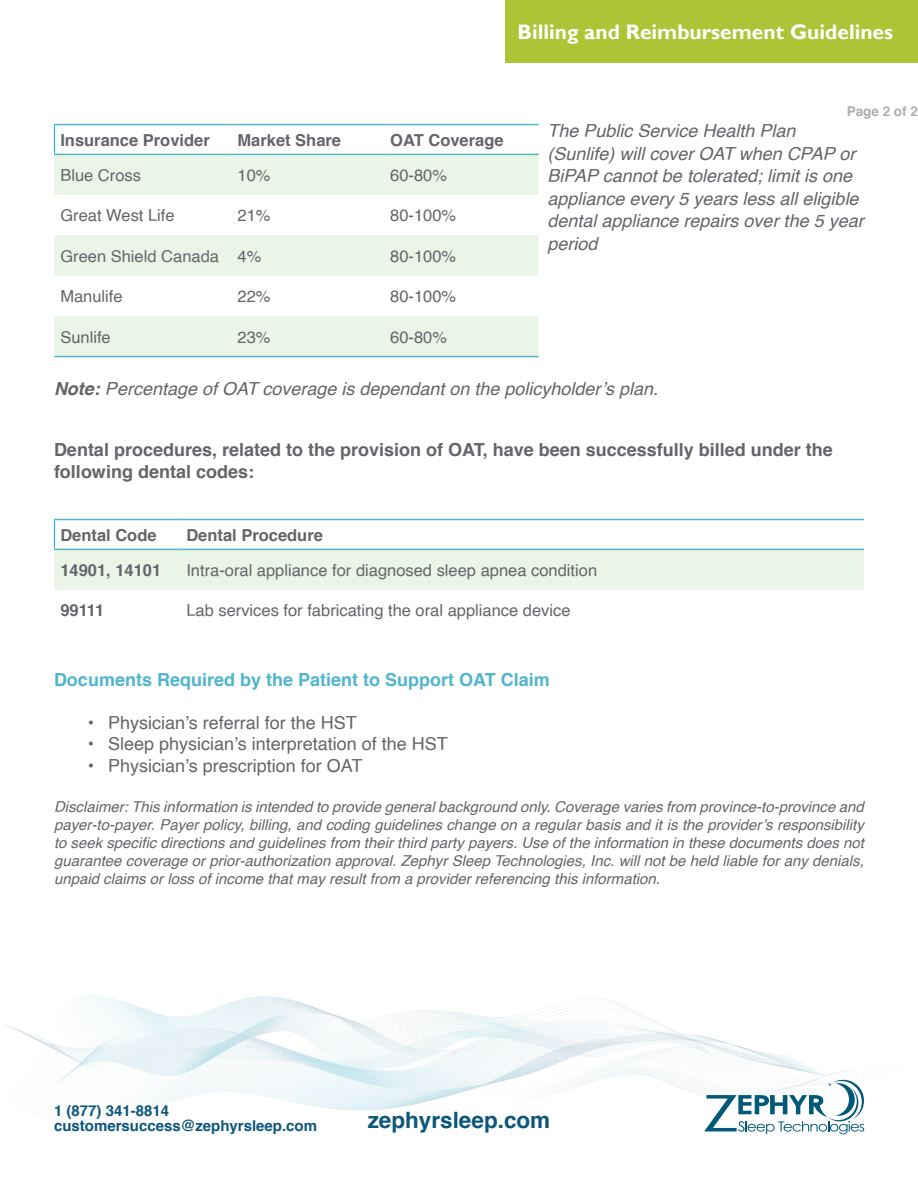
<style>
.page{position:relative;width:918px;height:1188px;background:#fff}
.page>*{position:absolute;margin:0;border:0;box-sizing:border-box;transform-origin:0 0}
.t1{font:700 22.5px "Helvetica";color:#0c567c}
.t2{font:700 21px "Gill Sans";color:#fff}
.t3{font:italic 18px/22.5px "Helvetica";color:#64656a}
.t4{font:700 18px/21.6px "Helvetica";color:#64656a}
.t5{font:18px "Helvetica";color:#64656a}
.t6{font:700 18px "Helvetica";color:#51b5cc}
.t7{font:16.5px "Helvetica";color:#64656a}
.t8{font:700 16.5px "Helvetica";color:#64656a}
.t9{font:italic 15px/18px "Helvetica";color:#64656a;text-align:justify}
.t10{font:700 15px/15px "Helvetica";color:#0c567c}
.t11{font:700 13.5px "Helvetica";color:#b0adaf}
.s1{font-weight:700}
</style>
<div class="page">
<img style="left:6px;top:995px;width:859px;height:140px">
<div style="left:505px;top:0;width:413px;height:62px;background:#aec437"></div>
<svg style="left:704px;top:1080px;width:160px;height:54px"></svg>
<svg style="left:54px;top:155px;width:485px;height:201px;fill:#eaf4e7"></svg>
<svg style="left:54px;top:125px;width:1px;height:29px"></svg>
<hr style="left:54px;top:124px;width:177px;height:1px;background:#51b5cc">
<hr style="left:231px;top:124px;width:153px;height:1px;background:#51b5cc">
<hr style="left:384px;top:124px;width:155px;height:1px;background:#51b5cc">
<hr style="left:54px;top:154px;width:177px;height:1px;background:#51b5cc">
<hr style="left:231px;top:154px;width:153px;height:1px;background:#51b5cc">
<hr style="left:384px;top:154px;width:155px;height:1px;background:#51b5cc">
<hr style="left:54px;top:356px;width:177px;height:1px;background:#51b5cc">
<hr style="left:231px;top:356px;width:153px;height:1px;background:#51b5cc">
<hr style="left:384px;top:356px;width:155px;height:1px;background:#51b5cc">
<svg style="left:54px;top:520px;width:810px;height:70px"></svg>
<hr style="left:54px;top:519px;width:126px;height:1px;background:#51b5cc">
<hr style="left:180px;top:519px;width:684px;height:1px;background:#51b5cc">
<hr style="left:54px;top:549px;width:126px;height:1px;background:#51b5cc">
<hr style="left:180px;top:549px;width:684px;height:1px;background:#51b5cc">
<h2 class="t2" style="left:517px;top:20px;width:377px">Billing and Reimbursement Guidelines</h2>
<p class="t8" style="left:60px;top:127px;width:151px">Insurance Provider</p>
<p class="t8" style="left:237px;top:127px;width:105px">Market Share</p>
<p class="t8" style="left:390px;top:127px;width:115px">OAT Coverage</p>
<p class="t7" style="left:60px;top:162px;width:82px">Blue Cross</p>
<p class="t7" style="left:237px;top:162px;width:35px">10%</p>
<p class="t7" style="left:390px;top:162px;width:58px">60-80%</p>
<p class="t7" style="left:60px;top:203px;width:116px">Great West Life</p>
<p class="t7" style="left:237px;top:203px;width:35px">21%</p>
<p class="t7" style="left:390px;top:203px;width:68px">80-100%</p>
<p class="t7" style="left:60px;top:243px;width:160px">Green Shield Canada</p>
<p class="t7" style="left:237px;top:243px;width:25px">4%</p>
<p class="t7" style="left:390px;top:243px;width:68px">80-100%</p>
<p class="t7" style="left:60px;top:284px;width:64px">Manulife</p>
<p class="t7" style="left:237px;top:284px;width:35px">22%</p>
<p class="t7" style="left:390px;top:284px;width:68px">80-100%</p>
<p class="t7" style="left:60px;top:324px;width:52px">Sunlife</p>
<p class="t7" style="left:237px;top:324px;width:35px">23%</p>
<p class="t7" style="left:390px;top:324px;width:58px">60-80%</p>
<p class="t11" style="left:847px;top:101px;width:73px">Page 2 of 2</p>
<p class="t3" style="left:548px;top:120px;width:318px">The Public Service Health Plan (Sunlife) will cover OAT when CPAP or<br>BiPAP cannot be tolerated; limit is one appliance every 5 years less all eligible dental appliance repairs over the 5 year period</p>
<p class="t3" style="left:54px;top:378px;width:606px"><span class="s1">Note:</span> Percentage of OAT coverage is dependant on the policyholder’s plan.</p>
<p class="t4" style="left:54px;top:439px;width:780px">Dental procedures, related to the provision of OAT, have been successfully billed under the following dental codes:</p>
<p class="t8" style="left:60px;top:522px;width:98px">Dental Code</p>
<p class="t8" style="left:186px;top:522px;width:138px">Dental Procedure</p>
<p class="t8" style="left:60px;top:557px;width:102px">14901, 14101</p>
<p class="t7" style="left:186px;top:557px;width:412px">Intra-oral appliance for diagnosed sleep apnea condition</p>
<p class="t8" style="left:60px;top:597px;width:46px">99111</p>
<p class="t7" style="left:186px;top:598px;width:386px">Lab services for fabricating the oral appliance device</p>
<p class="t6" style="left:54px;top:665px;width:497px">Documents Required by the Patient to Support OAT Claim</p>
<p class="t5" style="left:88px;top:709px;width:271px">• Physician’s referral for the HST</p>
<p class="t5" style="left:88px;top:730px;width:362px">• Sleep physician’s interpretation of the HST</p>
<p class="t5" style="left:88px;top:752px;width:276px">• Physician’s prescription for OAT</p>
<p class="t9" style="left:54px;top:798px;width:811px">Disclaimer: This information is intended to provide general background only. Coverage varies from province-to-province and payer-to-payer. Payer policy, billing, and coding guidelines change on a regular basis and it is the provider’s responsibility to seek specific directions and guidelines from their third party payers. Use of the information in these documents does not guarantee coverage or prior-authorization approval. Zephyr Sleep Technologies, Inc. will not be held liable for any denials, unpaid claims or loss of income that may result from a provider referencing this information.</p>
<p class="t10" style="left:54px;top:1103px;width:265px">1 (877) 341-8814 customersuccess@zephyrsleep.com</p>
<h1 class="t1" style="left:368px;top:1102px;width:184px">zephyrsleep.com</h1>
</div>
